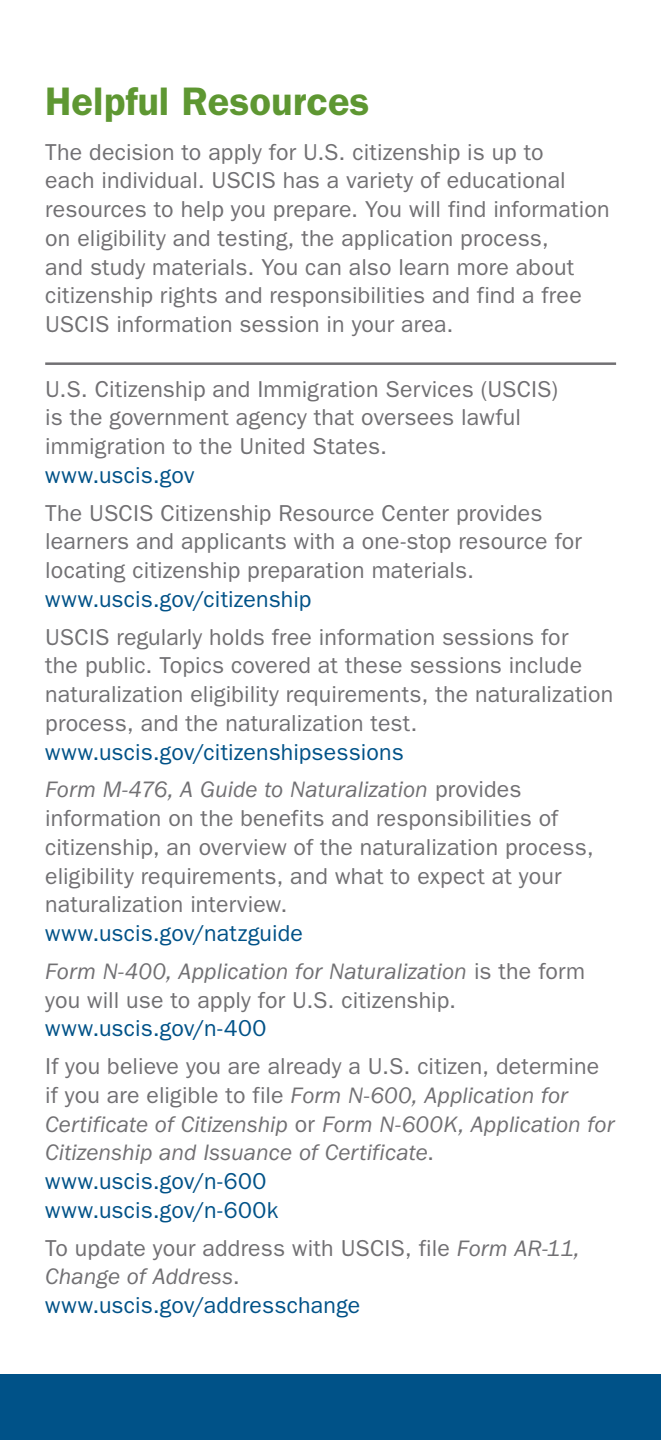
<style>
.page{position:relative;width:661px;height:1440px;background:#fff}
.page>*{position:absolute;margin:0;border:0;box-sizing:border-box;transform-origin:0 0}
.t1{font:600 40px "ITC Franklin Gothic Std";color:#5e9732}
.resources{font:23px/28.8px "ITC Franklin Gothic Std";letter-spacing:.005em;color:#717073}
.resources-2{font:italic 23px/28.8px "ITC Franklin Gothic Std";letter-spacing:.005em;color:#717073}
.resources-3{font:23px/28.8px "ITC Franklin Gothic Std";letter-spacing:.005em;color:#005288}
.s1{font-style:italic}
.s2{font-style:normal}
</style>
<div class="page">
<div style="left:0;top:1374px;width:660px;height:66px;background:#005288"></div>
<hr style="left:45px;top:362px;width:570px;height:3px;background:#717073">
<p class="t1" style="left:45px;top:77px;width:325px">Helpful Resources</p>
<p class="resources" style="left:45px;top:138px;width:565px">The decision to apply for U.S. citizenship is up to<br>each individual. USCIS has a variety of educational resources to help you prepare. You will find information on eligibility and testing, the application process,<br>and study materials. You can also learn more about citizenship rights and responsibilities and find a free USCIS information session in your area.</p>
<p class="resources" style="left:45px;top:375px;width:514px">U.S. Citizenship and Immigration Services (USCIS) is the government agency that oversees lawful immigration to the United States.</p>
<p class="resources-3" style="left:45px;top:461px;width:150px">www.uscis.gov</p>
<p class="resources" style="left:45px;top:499px;width:537px">The USCIS Citizenship Resource Center provides learners and applicants with a one-stop resource for locating citizenship preparation materials.</p>
<p class="resources-3" style="left:45px;top:585px;width:267px">www.uscis.gov/citizenship</p>
<p class="resources" style="left:45px;top:623px;width:569px">USCIS regularly holds free information sessions for<br>the public. Topics covered at these sessions include naturalization eligibility requirements, the naturalization process, and the naturalization test.</p>
<p class="resources-3" style="left:45px;top:738px;width:360px">www.uscis.gov/citizenshipsessions</p>
<p class="resources" style="left:45px;top:775px;width:549px"><span class="s1">Form M-476, A Guide to Naturalization</span> provides information on the benefits and responsibilities of citizenship, an overview of the naturalization process, eligibility requirements, and what to expect at your naturalization interview.</p>
<p class="resources-3" style="left:45px;top:919px;width:259px">www.uscis.gov/natzguide</p>
<p class="resources" style="left:45px;top:957px;width:541px"><span class="s1">Form N-400, Application for Naturalization</span> is the form you will use to apply for U.S. citizenship.</p>
<p class="resources-3" style="left:45px;top:1014px;width:222px">www.uscis.gov/n-400</p>
<p class="resources-2" style="left:45px;top:1052px;width:570px"><span class="s2">If you believe you are already a U.S. citizen, determine if you are eligible to file</span> Form N-600, Application for Certificate of Citizenship <span class="s2">or</span> Form N-600K, Application for Citizenship and Issuance of Certificate<span class="s2">.</span></p>
<p class="resources-3" style="left:45px;top:1167px;width:234px">www.uscis.gov/n-600 www.uscis.gov/n-600k</p>
<p class="resources" style="left:45px;top:1234px;width:535px">To update your address with USCIS, file <span class="s1">Form AR-11,<br>Change of Address</span>.</p>
<p class="resources-3" style="left:45px;top:1291px;width:316px">www.uscis.gov/addresschange</p>
</div>
